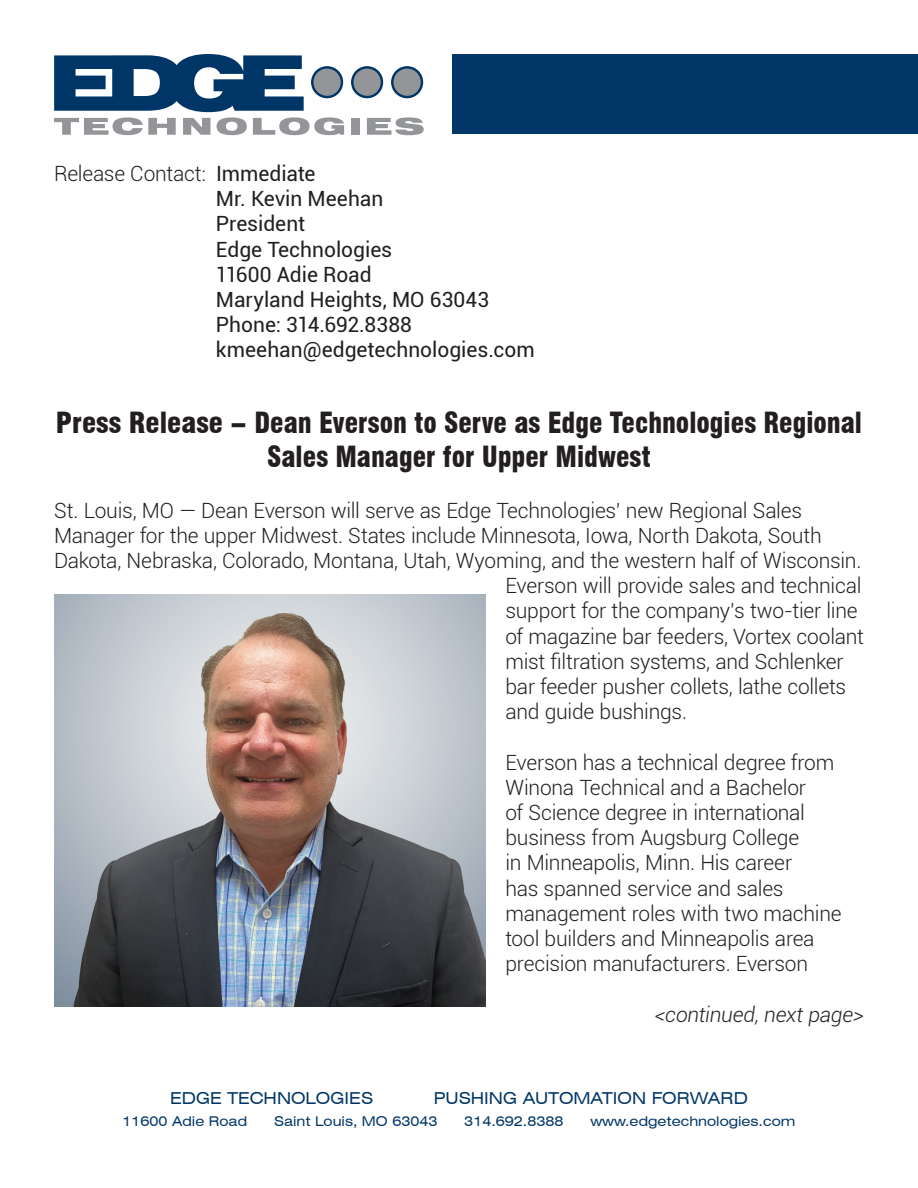
<style>
.page{position:relative;width:918px;height:1188px;background:#fff}
.page>*{position:absolute;margin:0;border:0;box-sizing:border-box;transform-origin:0 0}
.t1{font:900 condensed 28.5px/34.2px "Swiss 721 BT";color:#231f20;text-align:center}
.t2{font:300 21px/25.2px "Roboto";letter-spacing:-.01em;color:#231f20}
.t3{font:21px/25.2px "Roboto";color:#231f20}
.t4{font:italic 300 21px "Roboto";letter-spacing:-.01em;color:#231f20}
.t5{font:expanded 16.5px "Swiss 721 BT";color:#003667}
.t6{font:expanded 13.5px "Swiss 721 BT";color:#003667}
.s1{font-weight:300}
.s2{font-stretch:normal}
</style>
<div class="page">
<div style="left:351px;top:118px;width:9px;height:17px;background:#939598"></div>
<svg style="left:367px;top:117px;width:57px;height:18px"></svg>
<svg style="left:54px;top:54px;width:290px;height:81px"></svg>
<svg style="left:351px;top:66px;width:32px;height:32px"></svg>
<svg style="left:391px;top:66px;width:32px;height:32px"></svg>
<div style="left:453px;top:54px;width:465px;height:80px;background:#003768"></div>
<img style="left:54px;top:594px;width:432px;height:412px">
<p class="t3" style="left:216px;top:160px;width:320px;text-indent:-162px"><span class="s1">Release Contact:</span> Immediate<br>Mr. Kevin Meehan<br>President<br>Edge Technologies<br>11600 Adie Road<br>Maryland Heights, MO 63043<br>Phone: 314.692.8388 kmeehan@edgetechnologies.com</p>
<p class="t1" style="left:56px;top:406px;width:808px">Press Release <span class="s2">–</span> Dean Everson to Serve as Edge Technologies Regional<br>Sales Manager for Upper Midwest</p>
<p class="t2" style="left:54px;top:497px;width:750px">St. Louis, MO — Dean Everson will serve as Edge Technologies’ new Regional Sales</p>
<p class="t2" style="left:54px;top:522px;width:769px">Manager for the upper Midwest. States include Minnesota, Iowa, North Dakota, South</p>
<p class="t2" style="left:54px;top:547px;width:809px">Dakota, Nebraska, Colorado, Montana, Utah, Wyoming, and the western half of Wisconsin.</p>
<p class="t2" style="left:506px;top:572px;width:358px">Everson will provide sales and technical</p>
<p class="t2" style="left:506px;top:598px;width:354px">support for the company’s two-tier line</p>
<p class="t2" style="left:506px;top:623px;width:360px">of magazine bar feeders, Vortex coolant</p>
<p class="t2" style="left:506px;top:648px;width:340px">mist filtration systems, and Schlenker</p>
<p class="t2" style="left:506px;top:673px;width:342px">bar feeder pusher collets, lathe collets</p>
<p class="t2" style="left:506px;top:698px;width:183px">and guide bushings.</p>
<p class="t2" style="left:506px;top:749px;width:338px">Everson has a technical degree from Winona Technical and a Bachelor<br>of Science degree in international business from Augsburg College<br>in Minneapolis, Minn. His career<br>has spanned service and sales management roles with two machine tool builders and Minneapolis area precision manufacturers. Everson</p>
<p class="t4" style="left:655px;top:1000px;width:211px">&lt;continued, next page&gt;</p>
<p class="t5" style="left:170px;top:1088px;width:205px">EDGE TECHNOLOGIES</p>
<p class="t5" style="left:434px;top:1088px;width:316px">PUSHING AUTOMATION FORWARD</p>
<p class="t6" style="left:123px;top:1114px;width:126px">11600 Adie Road</p>
<p class="t6" style="left:274px;top:1114px;width:165px">Saint Louis, MO 63043</p>
<p class="t6" style="left:464px;top:1114px;width:101px">314.692.8388</p>
<p class="t6" style="left:590px;top:1114px;width:207px">www.edgetechnologies.com</p>
</div>
